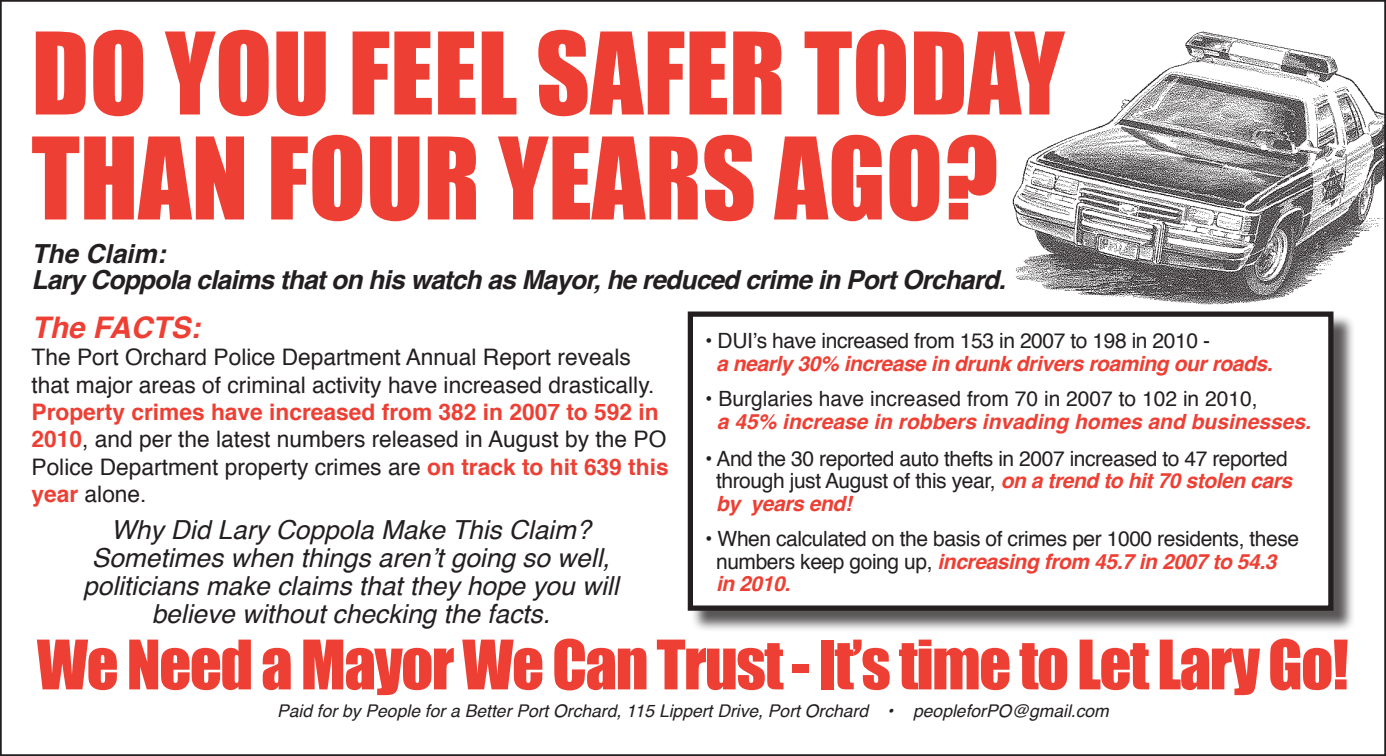
<style>
.page{position:relative;width:1386px;height:756px;background:#fff}
.page>*{position:absolute;margin:0;border:0;box-sizing:border-box;transform-origin:0 0}
.t1{font:105px "Impact";color:#ee3f34}
.t2{font:63px "Impact";letter-spacing:-.025em;color:#ee3f34}
.t3{font:italic 700 29.75px "Helvetica";color:#ee3f34}
.t4{font:italic 26.25px "Helvetica";color:#231f20}
.t5{font:italic 700 26.25px "Helvetica";letter-spacing:-.03em;color:#231f20}
.t6{font:italic 700 26.25px "Helvetica";color:#231f20}
.t7{font:22.75px/27.3px "Helvetica";color:#231f20}
.t8{font:700 22.75px/27.3px "Helvetica";color:#ee3f34}
.t9{font:21px/22.8px "Helvetica";letter-spacing:-.02em;color:#231f20;text-align:center}
.t10{font:italic 700 21px "Helvetica";letter-spacing:-.02em;color:#ee3f34}
.t11{font:21px "Helvetica";color:#231f20}
.t12{font:italic 700 21px "Helvetica";color:#ee3f34}
.t13{font:italic 17.5px "Helvetica";color:#231f20}
.s1{font-weight:400;color:#231f20}
.s2{font-weight:700;color:#ee3f34}
.s3{font-weight:700;font-style:italic;color:#ee3f34}
</style>
<div class="page">
<div style="left:690px;top:314px;width:665px;height:318px;background:#231f20;opacity:.75"></div>
<div style="left:690px;top:314px;width:641px;height:294px;background:#fff"></div>
<div style="left:688px;top:312px;width:646px;height:299px;border:5px solid #231f20"></div>
<img style="left:1012px;top:32px;width:371px;height:273px">
<p class="t1" style="left:32px;top:-8px;width:1034px">DO YOU FEEL SAFER TODAY</p>
<p class="t1" style="left:32px;top:97px;width:968px">THAN FOUR YEARS AGO?</p>
<p class="t6" style="left:32px;top:232px;width:136px">The Claim:</p>
<p class="t5" style="left:32px;top:258px;width:976px">Lary Coppola claims that on his watch as Mayor, he reduced crime in Port Orchard.</p>
<p class="t3" style="left:32px;top:303px;width:170px">The FACTS:</p>
<p class="t7" style="left:32px;top:344px;width:624px">The Port Orchard Police Department Annual Report reveals that major areas of criminal activity have increased drastically.</p>
<p class="t8" style="left:32px;top:399px;width:636px">Property crimes have increased from 382 in 2007 to 592 in<br>2010<span class="s1">, and per the latest numbers released in August by the PO</span></p>
<p class="t7" style="left:32px;top:454px;width:639px">Police Department property crimes are <span class="s2">on track to hit 639 this year</span> alone.</p>
<p class="t4" style="left:111px;top:510px;width:481px">Why Did Lary Coppola Make This Claim?</p>
<p class="t4" style="left:92px;top:538px;width:519px">Sometimes when things aren’t going so well,</p>
<p class="t4" style="left:83px;top:566px;width:537px">politicians make claims that they hope you will</p>
<p class="t4" style="left:152px;top:594px;width:400px">believe without checking the facts.</p>
<p class="t9" style="left:705px;top:330px;width:506px">• DUI’s have increased from 153 in 2007 to 198 in 2010 -</p>
<p class="t10" style="left:716px;top:346px;width:558px">a nearly 30% increase in drunk drivers roaming our roads.</p>
<p class="t11" style="left:705px;top:382px;width:554px">• Burglaries have increased from 70 in 2007 to 102 in 2010,</p>
<p class="t12" style="left:717px;top:404px;width:596px">a 45% increase in robbers invading homes and businesses.</p>
<p class="t9" style="left:705px;top:447px;width:588px">• And the 30 reported auto thefts in 2007 increased to 47 reported through just August of this year, <span class="s3">on a trend to hit 70 stolen cars</span></p>
<p class="t10" style="left:716px;top:486px;width:137px">by years end!</p>
<p class="t9" style="left:705px;top:528px;width:596px">• When calculated on the basis of crimes per 1000 residents, these numbers keep going up, <span class="s3">increasing from 45.7 in 2007 to 54.3</span></p>
<p class="t10" style="left:716px;top:567px;width:76px">in 2010.</p>
<p class="t2" style="left:37px;top:616px;width:1313px">We Need a Mayor We Can Trust - It’s time to Let Lary Go!</p>
<p class="t13" style="left:277px;top:697px;width:833px">Paid for by People for a Better Port Orchard, 115 Lippert Drive, Port Orchard • peopleforPO@gmail.com</p>
</div>
